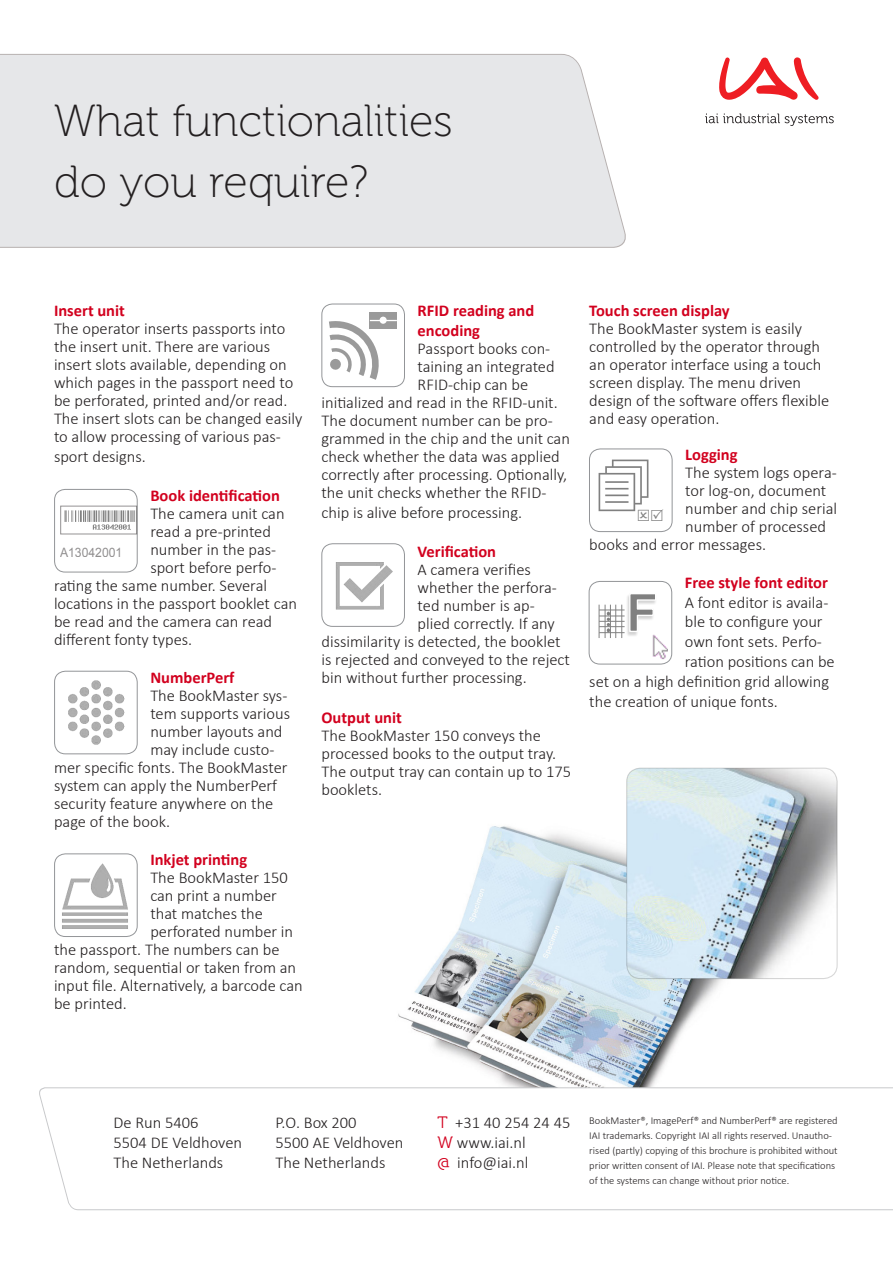
<style>
.page{position:relative;width:893px;height:1263px;background:#fff}
.page>*{position:absolute;margin:0;border:0;box-sizing:border-box;transform-origin:0 0}
.bodytekst_pagina_2{font:45px "Museo 100";color:#231f20}
.body_spread{font:300 16.5px/18px "Calibri";color:#231f20}
.kopjes_pagina_2{font:700 16.5px/19.8px "Calibri";color:#d2001e}
.bodytekst_pagina_2-2{font:300 16.5px "Calibri";color:#231f20}
.t1{font:12.9px "Arial";color:#231f20;scale:.94 1}
.body_spread-2{font:300 10.5px/15px "Calibri";color:#231f20}
.s1{font-family:"Museo 300";font-weight:400;color:#d2001e}
</style>
<div class="page">
<img style="left:398px;top:826px;width:327px;height:261px">
<div style="left:321px;top:543px;width:84px;height:84px;border:1px solid #939598;border-radius:11px"></div>
<div style="left:54px;top:671px;width:84px;height:83px;border:1px solid #939598;border-radius:11px"></div>
<svg style="left:719px;top:57px;width:100px;height:43px"></svg>
<svg style="left:705px;top:113px;width:129px;height:13px"></svg>
<div style="left:54px;top:853px;width:84px;height:84px;border:1px solid #939598;border-radius:11px"></div>
<div style="left:0;top:54px;width:626px;height:194px;background:#e6e7e9"></div>
<svg style="left:39px;top:1087px;width:854px;height:123px"></svg>
<div style="left:54px;top:489px;width:84px;height:83px;border:1px solid #939598;border-radius:11px"></div>
<img style="left:64px;top:510px;width:71px;height:20px">
<div style="left:321px;top:304px;width:84px;height:83px;border:1px solid #939598;border-radius:11px"></div>
<div style="left:370px;top:312px;width:27px;height:16px;background:#9a9a9a"></div>
<div style="left:380px;top:317px;width:7px;height:7px;background:#fff;border-radius:50%"></div>
<svg style="left:329px;top:318px;width:68px;height:62px"></svg>
<div style="left:589px;top:449px;width:83px;height:83px;border:1px solid #939598;border-radius:11px"></div>
<img style="left:589px;top:583px;width:84px;height:68px">
<hr style="left:599px;top:605px;width:1px;height:33px;background:#000">
<hr style="left:605px;top:605px;width:1px;height:33px;background:#000">
<hr style="left:610px;top:605px;width:1px;height:33px;background:#000">
<hr style="left:615px;top:605px;width:1px;height:33px;background:#000">
<hr style="left:621px;top:605px;width:1px;height:33px;background:#000">
<svg style="left:599px;top:592px;width:58px;height:41px"></svg>
<img style="left:650px;top:633px;width:20px;height:27px">
<div style="left:589px;top:581px;width:83px;height:83px;border:1px solid #939598;border-radius:11px"></div>
<img style="left:627px;top:769px;width:209px;height:209px">
<div style="left:626px;top:767px;width:212px;height:212px;border:1px solid #000;border-radius:14px"></div>
<img style="left:335px;top:562px;width:58px;height:48px">
<img style="left:68px;top:680px;width:57px;height:65px">
<img style="left:62px;top:863px;width:66px;height:66px">
<p class="bodytekst_pagina_2" style="left:54px;top:97px;width:400px">What functionalities</p>
<p class="bodytekst_pagina_2" style="left:54px;top:158px;width:315px">do you require?</p>
<p class="kopjes_pagina_2" style="left:54px;top:301px;width:72px">Insert unit</p>
<p class="body_spread" style="left:54px;top:319px;width:250px">The operator inserts passports into the insert unit. There are various insert slots available, depending on which pages in the passport need to be perforated, printed and/or read.<br>The insert slots can be changed easily to allow processing of various pas-</p>
<p class="body_spread" style="left:54px;top:447px;width:93px">sport designs.</p>
<p class="kopjes_pagina_2" style="left:150px;top:486px;width:131px">Book identification</p>
<p class="body_spread" style="left:150px;top:505px;width:136px">The camera unit can</p>
<p class="body_spread" style="left:150px;top:523px;width:122px">read a pre-printed</p>
<p class="body_spread" style="left:150px;top:541px;width:127px">number in the pas-</p>
<p class="body_spread" style="left:150px;top:559px;width:128px">sport before perfo-</p>
<p class="body_spread" style="left:54px;top:577px;width:215px">rating the same number. Several</p>
<p class="body_spread" style="left:54px;top:595px;width:245px">locations in the passport booklet can</p>
<p class="body_spread" style="left:54px;top:613px;width:220px">be read and the camera can read</p>
<p class="body_spread" style="left:54px;top:631px;width:140px">different fonty types.</p>
<p class="kopjes_pagina_2" style="left:150px;top:668px;width:86px">NumberPerf</p>
<p class="body_spread" style="left:150px;top:687px;width:139px">The BookMaster sys-</p>
<p class="body_spread" style="left:150px;top:705px;width:141px">tem supports various</p>
<p class="body_spread" style="left:150px;top:723px;width:134px">number layouts and</p>
<p class="body_spread" style="left:150px;top:741px;width:126px">may include custo-</p>
<p class="body_spread" style="left:54px;top:759px;width:235px">mer specific fonts. The BookMaster</p>
<p class="body_spread" style="left:54px;top:777px;width:225px">system can apply the NumberPerf</p>
<p class="body_spread" style="left:54px;top:795px;width:221px">security feature anywhere on the</p>
<p class="body_spread" style="left:54px;top:813px;width:118px">page of the book.</p>
<p class="kopjes_pagina_2" style="left:150px;top:850px;width:98px">Inkjet printing</p>
<p class="body_spread" style="left:150px;top:868px;width:139px">The BookMaster 150</p>
<p class="body_spread" style="left:150px;top:886px;width:128px">can print a number</p>
<p class="body_spread" style="left:150px;top:904px;width:114px">that matches the</p>
<p class="body_spread" style="left:150px;top:922px;width:144px">perforated number in</p>
<p class="body_spread" style="left:54px;top:940px;width:227px">the passport. The numbers can be</p>
<p class="body_spread" style="left:54px;top:958px;width:244px">random, sequential or taken from an</p>
<p class="body_spread" style="left:54px;top:976px;width:250px">input file. Alternatively, a barcode can</p>
<p class="body_spread" style="left:54px;top:994px;width:74px">be printed.</p>
<p class="t1" style="left:60px;top:544px;width:68px">A13042001</p>
<p class="kopjes_pagina_2" style="left:418px;top:301px;width:118px">RFID reading and encoding</p>
<p class="body_spread" style="left:418px;top:339px;width:134px">Passport books con-</p>
<p class="body_spread" style="left:418px;top:357px;width:139px">taining an integrated</p>
<p class="body_spread" style="left:418px;top:375px;width:112px">RFID-chip can be</p>
<p class="body_spread" style="left:321px;top:393px;width:238px">initialized and read in the RFID-unit.</p>
<p class="body_spread" style="left:321px;top:411px;width:233px">The document number can be pro-</p>
<p class="body_spread" style="left:321px;top:429px;width:250px">grammed in the chip and the unit can</p>
<p class="body_spread" style="left:321px;top:447px;width:240px">check whether the data was applied</p>
<p class="body_spread" style="left:321px;top:465px;width:247px">correctly after processing. Optionally,</p>
<p class="body_spread" style="left:321px;top:483px;width:226px">the unit checks whether the RFID-</p>
<p class="body_spread" style="left:321px;top:503px;width:202px">chip is alive before processing.</p>
<p class="kopjes_pagina_2" style="left:418px;top:542px;width:80px">Verification</p>
<p class="body_spread" style="left:418px;top:561px;width:115px">A camera verifies</p>
<p class="body_spread" style="left:418px;top:579px;width:141px">whether the perfora-</p>
<p class="body_spread" style="left:418px;top:597px;width:119px">ted number is ap-</p>
<p class="body_spread" style="left:418px;top:615px;width:139px">plied correctly. If any</p>
<p class="body_spread" style="left:321px;top:633px;width:241px">dissimilarity is detected, the booklet</p>
<p class="body_spread" style="left:321px;top:651px;width:250px">is rejected and conveyed to the reject</p>
<p class="body_spread" style="left:321px;top:669px;width:207px">bin without further processing.</p>
<p class="kopjes_pagina_2" style="left:321px;top:707px;width:82px">Output unit</p>
<p class="body_spread" style="left:321px;top:726px;width:251px">The BookMaster 150 conveys the processed books to the output tray.<br>The output tray can contain up to 175 booklets.</p>
<p class="kopjes_pagina_2" style="left:589px;top:301px;width:142px">Touch screen display</p>
<p class="body_spread" style="left:589px;top:319px;width:241px">The BookMaster system is easily controlled by the operator through an operator interface using a touch screen display. The menu driven design of the software offers flexible and easy operation.</p>
<p class="kopjes_pagina_2" style="left:685px;top:445px;width:54px">Logging</p>
<p class="body_spread" style="left:685px;top:463px;width:153px">The system logs opera-</p>
<p class="body_spread" style="left:685px;top:481px;width:143px">tor log-on, document</p>
<p class="body_spread" style="left:685px;top:499px;width:153px">number and chip serial</p>
<p class="body_spread" style="left:685px;top:517px;width:142px">number of processed</p>
<p class="body_spread" style="left:589px;top:535px;width:178px">books and error messages.</p>
<p class="kopjes_pagina_2" style="left:685px;top:572px;width:145px">Free style font editor</p>
<p class="bodytekst_pagina_2-2" style="left:685px;top:592px;width:145px">A font editor is availa-</p>
<p class="bodytekst_pagina_2-2" style="left:685px;top:612px;width:139px">ble to configure your</p>
<p class="bodytekst_pagina_2-2" style="left:685px;top:631px;width:139px">own font sets. Perfo-</p>
<p class="bodytekst_pagina_2-2" style="left:685px;top:651px;width:151px">ration positions can be</p>
<p class="bodytekst_pagina_2-2" style="left:589px;top:671px;width:241px">set on a high definition grid allowing</p>
<p class="bodytekst_pagina_2-2" style="left:589px;top:691px;width:190px">the creation of unique fonts.</p>
<p class="body_spread" style="left:114px;top:1114px;width:87px">De Run 5406</p>
<p class="body_spread" style="left:276px;top:1114px;width:83px">P.O. Box 200</p>
<p class="body_spread" style="left:438px;top:1114px;width:134px"><span class="s1">T</span> +31 40 254 24 45</p>
<p class="body_spread" style="left:114px;top:1133px;width:130px">5504 DE Veldhoven</p>
<p class="body_spread" style="left:276px;top:1133px;width:129px">5500 AE Veldhoven</p>
<p class="body_spread" style="left:438px;top:1133px;width:90px"><span class="s1">W</span> www.iai.nl</p>
<p class="body_spread" style="left:114px;top:1153px;width:111px">The Netherlands</p>
<p class="body_spread" style="left:276px;top:1153px;width:111px">The Netherlands</p>
<p class="body_spread" style="left:438px;top:1153px;width:92px"><span class="s1">@</span> info@iai.nl</p>
<p class="body_spread-2" style="left:589px;top:1113px;width:250px">BookMaster®, ImagePerf® and NumberPerf® are registered IAI trademarks. Copyright IAI all rights reserved. Unautho&shy;rised (partly) copying of this brochure is prohibited without prior written consent of IAI. Please note that specifications of the systems can change without prior notice.</p>
</div>
